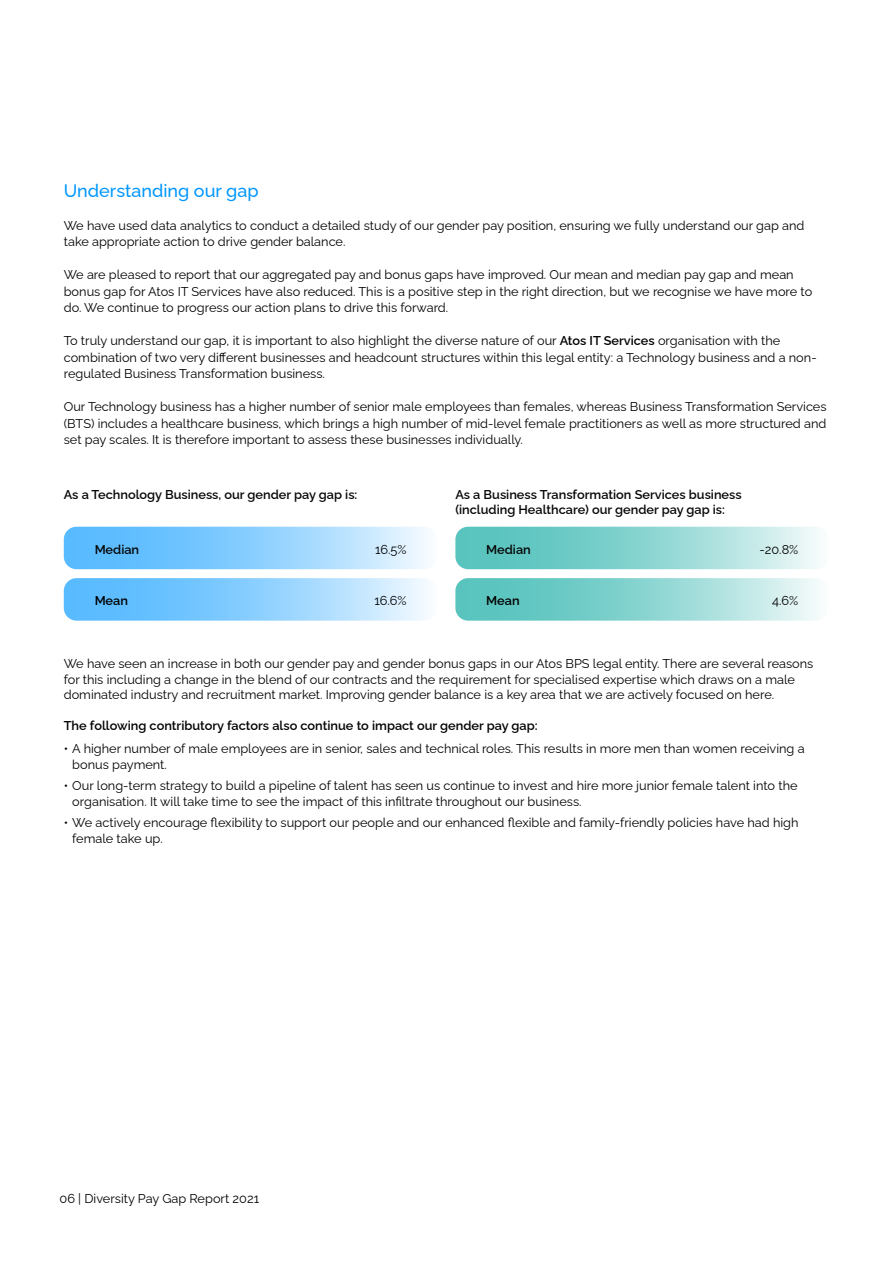
<style>
.page{position:relative;width:893px;height:1263px;background:#fff}
.page>*{position:absolute;margin:0;border:0;box-sizing:border-box;transform-origin:0 0}
.t1{font:500 18px "Raleway";color:#0097ff}
.t2{font:12.75px/16.5px "Raleway";color:#000}
.t3{font:600 12.75px/15.3px "Raleway";color:#060606}
.t4{font:600 12.75px "Raleway";color:#000}
.s1{font-weight:600}
</style>
<div class="page">
<svg style="left:64px;top:578px;width:374px;height:43px;background:#94d3ff"></svg>
<svg style="left:64px;top:527px;width:374px;height:42px;background:#93d2ff"></svg>
<svg style="left:455px;top:578px;width:374px;height:43px;background:#94d8d5"></svg>
<svg style="left:455px;top:527px;width:374px;height:42px;background:#93d8d4"></svg>
<h1 class="t1" style="left:64px;top:176px;width:196px">Understanding our gap</h1>
<p class="t2" style="left:64px;top:216px;width:742px">We have used data analytics to conduct a detailed study of our gender pay position, ensuring we fully understand our gap and take appropriate action to drive gender balance.</p>
<p class="t2" style="left:64px;top:265px;width:750px">We are pleased to report that our aggregated pay and bonus gaps have improved. Our mean and median pay gap and mean bonus gap for Atos IT Services have also reduced. This is a positive step in the right direction, but we recognise we have more to do. We continue to progress our action plans to drive this forward.</p>
<p class="t2" style="left:64px;top:331px;width:754px">To truly understand our gap, it is important to also highlight the diverse nature of our <span class="s1">Atos IT Services</span> organisation with the combination of two very different businesses and headcount structures within this legal entity: a Technology business and a non&shy;regulated Business Transformation business.</p>
<p class="t2" style="left:64px;top:397px;width:764px;text-align:justify">Our Technology business has a higher number of senior male employees than females, whereas Business Transformation Services (BTS) includes a healthcare business, which brings a high number of mid-level female practitioners as well as more structured and set pay scales. It is therefore important to assess these businesses individually.</p>
<p class="t3" style="left:64px;top:485px;width:295px">As a Technology Business, our gender pay gap is:</p>
<p class="t3" style="left:455px;top:485px;width:288px">As a Business Transformation Services business (including Healthcare) our gender pay gap is:</p>
<p class="t3" style="left:95px;top:540px;width:46px">Median</p>
<p class="t2" style="left:375px;top:540px;width:33px">16.5%</p>
<p class="t4" style="left:95px;top:590px;width:35px">Mean</p>
<p class="t2" style="left:374px;top:591px;width:34px">16.6%</p>
<p class="t3" style="left:486px;top:540px;width:46px">Median</p>
<p class="t2" style="left:759px;top:540px;width:40px">-20.8%</p>
<p class="t4" style="left:486px;top:590px;width:35px">Mean</p>
<p class="t2" style="left:772px;top:591px;width:28px">4.6%</p>
<p class="t2" style="left:64px;top:655px;width:751px;line-height:15.3px">We have seen an increase in both our gender pay and gender bonus gaps in our Atos BPS legal entity. There are several reasons for this including a change in the blend of our contracts and the requirement for specialised expertise which draws on a male dominated industry and recruitment market. Improving gender balance is a key area that we are actively focused on here.</p>
<p class="t4" style="left:64px;top:715px;width:475px">The following contributory factors also continue to impact our gender pay gap:</p>
<p class="t2" style="left:72px;top:740px;width:734px;line-height:15.3px;text-indent:-9px">• A higher number of male employees are in senior, sales and technical roles. This results in more men than women receiving a bonus payment.</p>
<p class="t2" style="left:72px;top:777px;width:727px;line-height:15.3px;text-indent:-9px">• Our long-term strategy to build a pipeline of talent has seen us continue to invest and hire more junior female talent into the organisation. It will take time to see the impact of this infiltrate throughout our business.</p>
<p class="t2" style="left:72px;top:814px;width:728px;line-height:15.3px;text-indent:-9px">• We actively encourage flexibility to support our people and our enhanced flexible and family-friendly policies have had high female take up.</p>
<p class="t2" style="left:60px;top:1189px;width:201px">06 | Diversity Pay Gap Report 2021</p>
</div>
